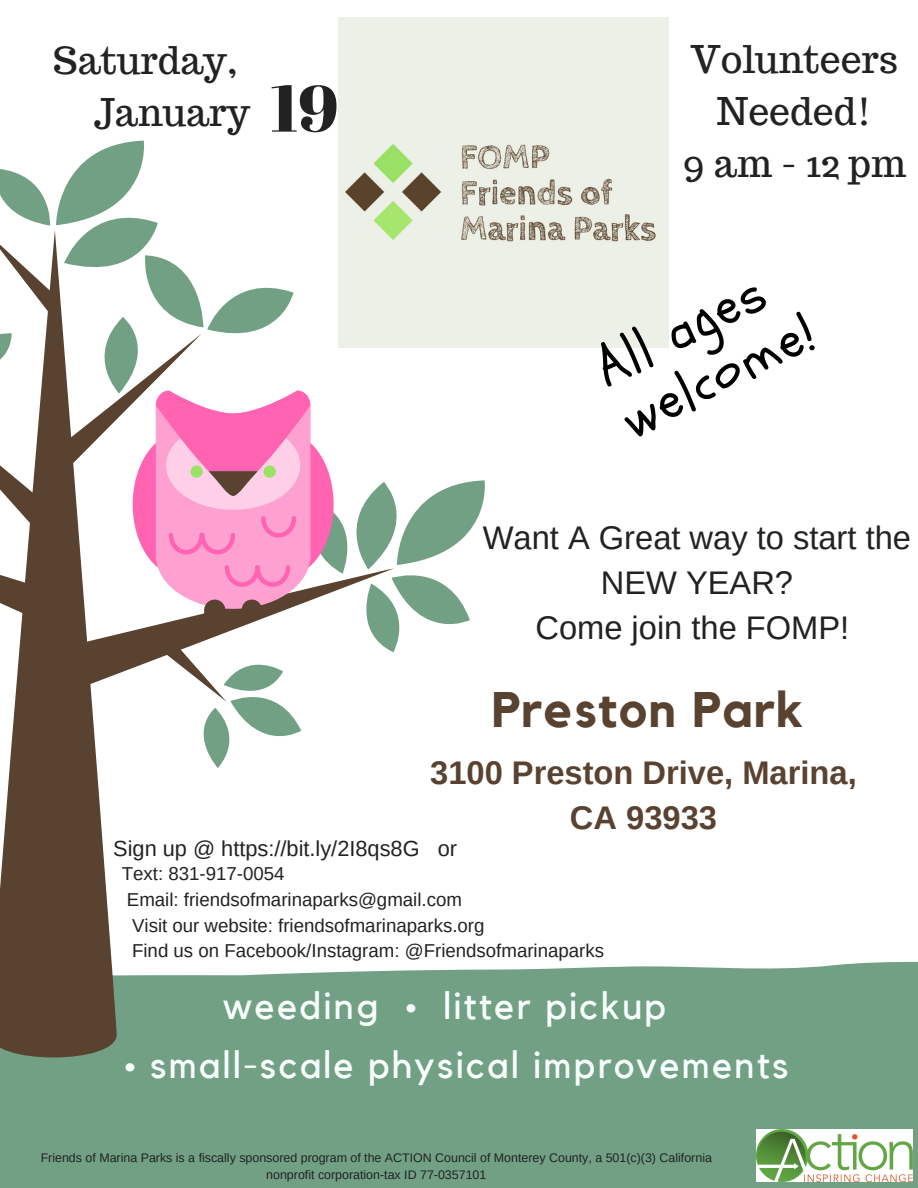
<style>
.page{position:relative;width:918px;height:1188px;background:#fff}
.page>*{position:absolute;margin:0;border:0;box-sizing:border-box;transform-origin:0 0}
.t1{font:65.4px "Abril Fatface";color:#222}
.t2{font:54.3px/58.5px "Schoolbell";color:#000}
.t3{font:700 49.8px "Kollektif";letter-spacing:.03em;color:#59422f}
.t4{font:37.95px "Kollektif";letter-spacing:.06em;color:#f9fffc}
.t5{font:37.35px/51.8px "Trocchi";color:#222;text-align:center}
.t6{font:32.7px/45px "Arimo";color:#222;text-align:center}
.t7{font:700 32.7px/45px "Arimo";color:#59422f;text-align:center}
.t8{font:21.75px "Arimo";color:#222}
.t9{font:18.75px/25.8px "Arimo";color:#222}
.t10{font:12.45px/16.8px "Arimo";color:#222;text-align:center}
</style>
<div class="page">
<div style="left:0;top:962px;width:918px;height:226px;background:#71a085"></div>
<svg style="left:0;top:768px;width:396px;height:290px"></svg>
<svg style="left:0;top:141px;width:485px;height:627px"></svg>
<img style="left:339px;top:18px;width:329px;height:330px">
<img style="left:756px;top:1130px;width:156px;height:51px">
<h3 class="t5" style="left:94px;top:35px;width:158px;text-align:left;text-indent:-40px">Saturday,<br>January</h3>
<h1 class="t1" style="left:271px;top:62px;width:70px">19</h1>
<h3 class="t5" style="left:683px;top:33px;width:225px">Volunteers<br>Needed!<br>9am-12pm</h3>
<h2 class="t2" style="left:585px;top:347px;width:211px;rotate:-27deg">Al ages welcome!</h2>
<h3 class="t6" style="left:483px;top:515px;width:430px">Want A Great way to start the<br>NEW YEAR?<br>Come join the FOMP!</h3>
<h3 class="t3" style="left:492px;top:687px;width:312px">Preston Park</h3>
<h3 class="t7" style="left:430px;top:750px;width:428px">3100 Preston Drive, Marina,<br>CA 93933</h3>
<p class="t9" style="left:122px;top:860px;width:484px">Text: 831-917-0054<br>Email: friendsofmarinaparks@gmail.com<br>Visit our website: friendsofmarinaparks.org<br>Find us on Facebook/Instagram: @Friendsofmarinaparks</p>
<p class="t8" style="left:113px;top:836px;width:345px">Sign up @ https://bit.ly/2I8qs8G or</p>
<h3 class="t4" style="left:223px;top:988px;width:445px">weeding • litter pickup</h3>
<h3 class="t4" style="left:125px;top:1048px;width:665px">• small-scale physical improvements</h3>
<p class="t10" style="left:41px;top:1149px;width:673px">Friends of Marina Parks is a fiscally sponsored program of the ACTION Council of Monterey County, a 501(c)(3) California nonprofit corporation-tax ID 77-0357101</p>
</div>
